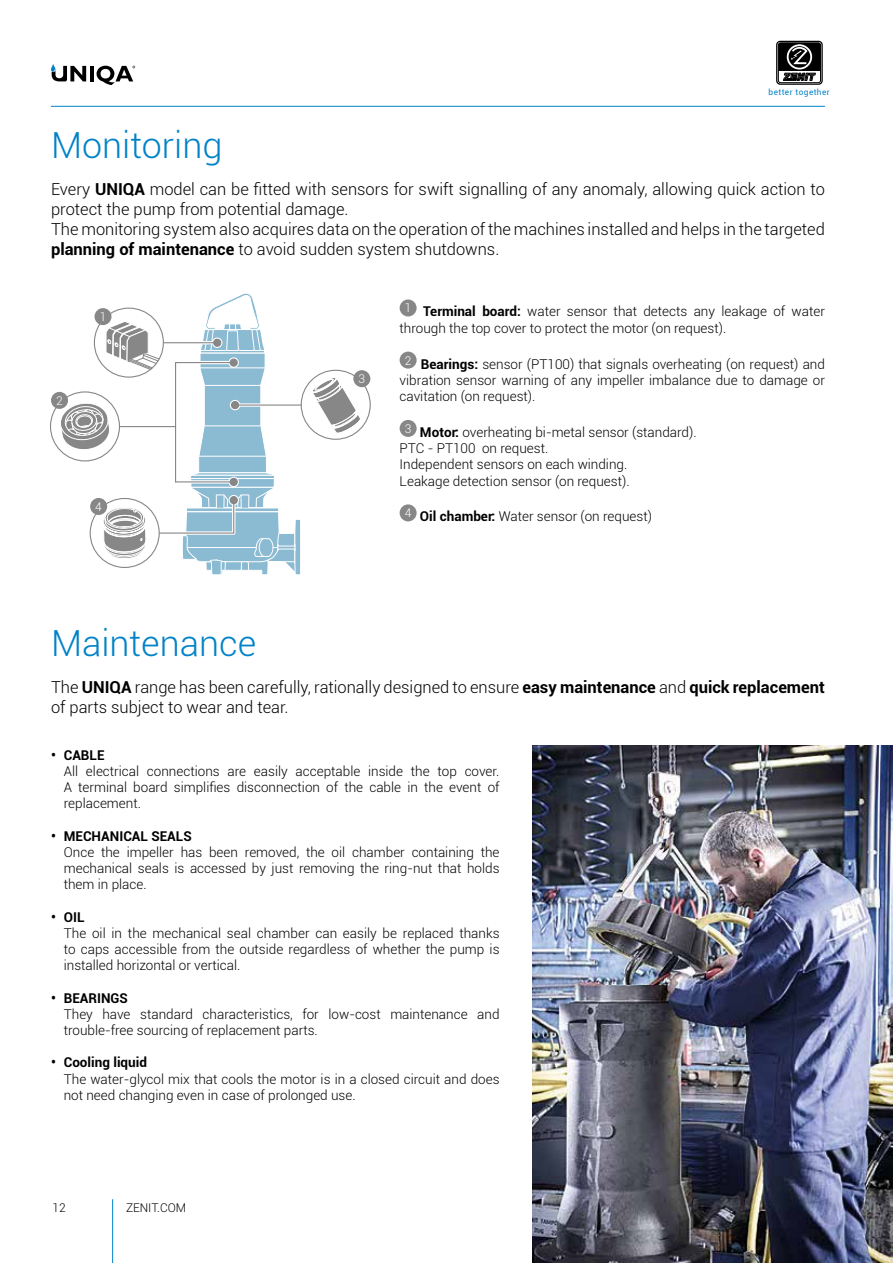
<style>
.page{position:relative;width:893px;height:1263px;background:#fff}
.page>*{position:absolute;margin:0;border:0;box-sizing:border-box;transform-origin:0 0}
.t1{font:300 36px "Roboto";color:#0082c7}
.t2{font:300 16.5px/19.8px "Roboto";color:#000}
.t3{font:300 13.5px/16.2px "Roboto";color:#000}
.t4{font:700 13.5px "Roboto";color:#000}
.t5{font:300 12px "Roboto";color:#000}
.t6{font:300 12px "Roboto";color:#fff}
.t7{font:8.25px "Roboto";letter-spacing:.05em;color:#0082c7}
.s1{font-weight:700}
</style>
<div class="page">
<hr style="left:90px;top:66px;width:4px;height:15px;background:#000">
<svg style="left:97px;top:66px;width:38px;height:19px"></svg>
<svg style="left:51px;top:64px;width:35px;height:17px"></svg>
<hr style="left:112px;top:1199px;width:1px;height:64px;background:#0082c7">
<hr style="left:51px;top:106px;width:774px;height:1px;background:#0082c7">
<div style="left:776px;top:41px;width:47px;height:44px;border:1px solid #000;border-radius:3px"></div>
<div style="left:778px;top:43px;width:43px;height:40px;border:1px solid #000;border-radius:2px"></div>
<svg style="left:778px;top:43px;width:42px;height:38px"></svg>
<svg style="left:60px;top:293px;width:301px;height:282px"></svg>
<div style="left:95px;top:308px;width:17px;height:17px;background:#878787;border-radius:50%"></div>
<div style="left:51px;top:392px;width:17px;height:17px;background:#878787;border-radius:50%"></div>
<div style="left:353px;top:370px;width:17px;height:17px;background:#878787;border-radius:50%"></div>
<div style="left:90px;top:498px;width:17px;height:17px;background:#878787;border-radius:50%"></div>
<img style="left:533px;top:746px;width:360px;height:517px">
<div style="left:400px;top:299px;width:17px;height:17px;background:#878787;border-radius:50%"></div>
<div style="left:400px;top:352px;width:17px;height:17px;background:#878787;border-radius:50%"></div>
<div style="left:400px;top:420px;width:17px;height:17px;background:#878787;border-radius:50%"></div>
<div style="left:400px;top:504px;width:17px;height:17px;background:#878787;border-radius:50%"></div>
<h1 class="t1" style="left:51px;top:120px;width:173px">Monitoring</h1>
<p class="t7" style="left:769px;top:86px;width:63px">better together</p>
<p class="t2" style="left:51px;top:179px;width:775px">Every <span class="s1">UNIQA</span> model can be fitted with sensors for swift signalling of any anomaly, allowing quick action to protect the pump from potential damage.<br>The monitoring system also acquires data on the operation of the machines installed and helps in the targeted <span class="s1">planning of maintenance</span> to avoid sudden system shutdowns.</p>
<p class="t6" style="left:56px;top:392px;width:8px">2</p>
<p class="t6" style="left:100px;top:308px;width:8px">1</p>
<p class="t6" style="left:95px;top:498px;width:8px">4</p>
<h1 class="t1" style="left:51px;top:619px;width:207px">Maintenance</h1>
<p class="t6" style="left:359px;top:371px;width:8px">3</p>
<p class="t3" style="left:400px;top:303px;width:427px;text-indent:5px"><sup>1</sup> <span class="s1">Terminal board:</span> water sensor that detects any leakage of water through the top cover to protect the motor (on request).</p>
<p class="t3" style="left:400px;top:355px;width:427px;text-align:justify;text-indent:5px"><sup>2</sup> <span class="s1">Bearings:</span> sensor (PT100) that signals overheating (on request) and vibration sensor warning of any impeller imbalance due to damage or cavitation (on request).</p>
<p class="t3" style="left:400px;top:424px;width:299px;text-indent:5px"><sup>3</sup> <span class="s1">Motor:</span> overheating bi-metal sensor (standard).<br>PTC - PT100 on request.<br>Independent sensors on each winding.<br>Leakage detection sensor (on request).</p>
<p class="t3" style="left:405px;top:508px;width:249px"><sup>4</sup> <span class="s1">Oil chamber:</span> Water sensor (on request)</p>
<p class="t2" style="left:51px;top:676px;width:775px">The <span class="s1">UNIQA</span> range has been carefully, rationally designed to ensure <span class="s1">easy maintenance</span> and <span class="s1">quick replacement </span>of parts subject to wear and tear.</p>
<p class="t4" style="left:51px;top:745px;width:55px">• CABLE</p>
<p class="t3" style="left:64px;top:762px;width:437px;text-align:justify">All electrical connections are easily acceptable inside the top cover.<br>A terminal board simplifies disconnection of the cable in the event of replacement.</p>
<p class="t4" style="left:51px;top:826px;width:142px">• MECHANICAL SEALS</p>
<p class="t3" style="left:64px;top:843px;width:437px;text-align:justify">Once the impeller has been removed, the oil chamber containing the mechanical seals is accessed by just removing the ring-nut that holds them in place.</p>
<p class="t4" style="left:51px;top:907px;width:35px">• OIL</p>
<p class="t3" style="left:64px;top:924px;width:437px;text-align:justify">The oil in the mechanical seal chamber can easily be replaced thanks to caps accessible from the outside regardless of whether the pump is installed horizontal or vertical.</p>
<p class="t4" style="left:51px;top:988px;width:78px">• BEARINGS</p>
<p class="t3" style="left:64px;top:1005px;width:437px">They have standard characteristics, for low-cost maintenance and trouble-free sourcing of replacement parts.</p>
<p class="t4" style="left:51px;top:1053px;width:98px">• Cooling liquid</p>
<p class="t3" style="left:64px;top:1070px;width:437px">The water-glycol mix that cools the motor is in a closed circuit and does not need changing even in case of prolonged use.</p>
<p class="t5" style="left:52px;top:1199px;width:15px">12</p>
<p class="t5" style="left:126px;top:1199px;width:62px">ZENIT.COM</p>
</div>
